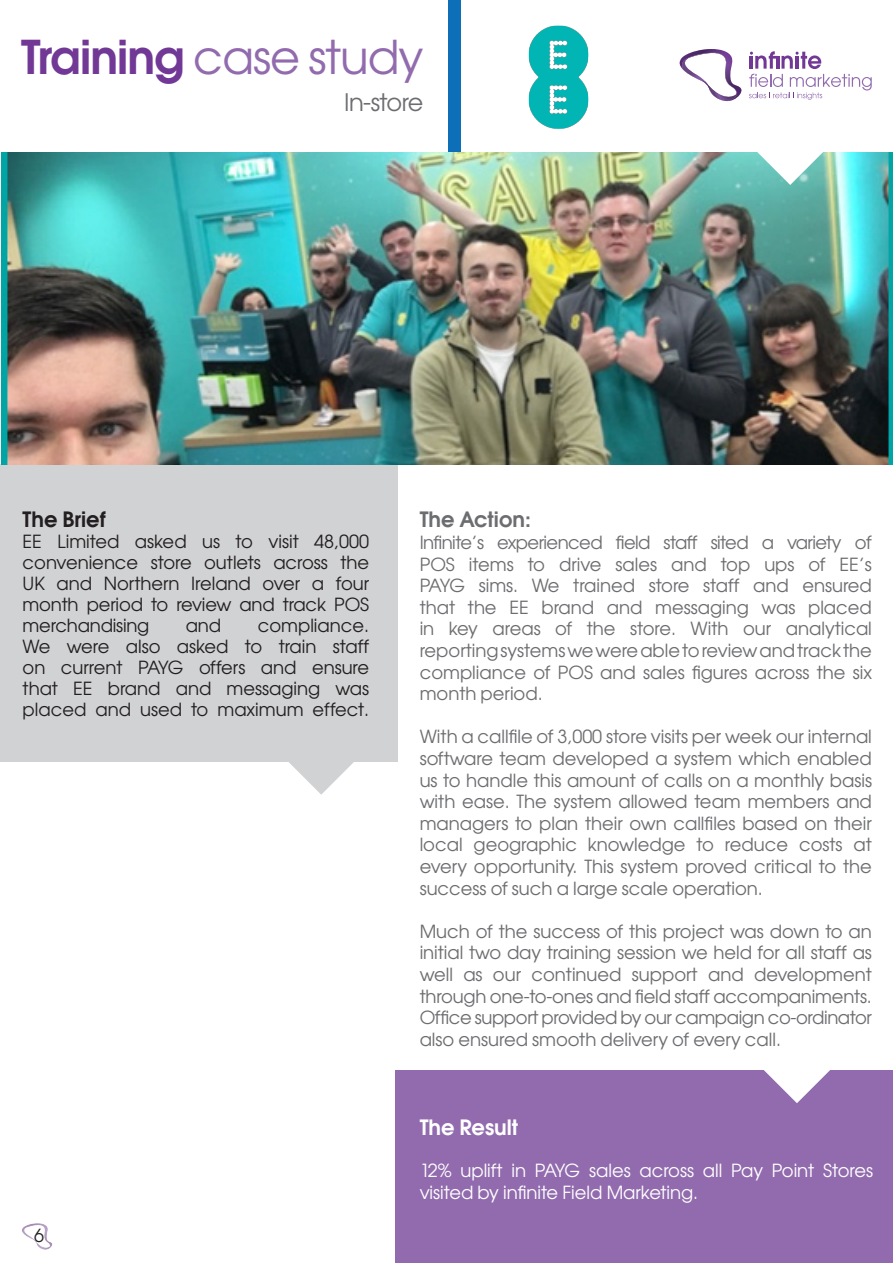
<style>
.page{position:relative;width:893px;height:1263px;background:#fff}
.page>*{position:absolute;margin:0;border:0;box-sizing:border-box;transform-origin:0 0}
.t1{font:46.35px "Avant Garde Gothic ITC";letter-spacing:-.02em;color:#916bae}
.t2{font:24px "Avant Garde Gothic ITC";letter-spacing:-.02em;color:#6c6d70}
.t3{font:21px "Avant Garde Gothic ITC Dm";color:#6c6d70}
.t4{font:21px "Avant Garde Gothic ITC Dm";color:#fff}
.t5{font:21px "Avant Garde Gothic ITC Dm";color:#231f20}
.t6{font:18px/21.6px "Avant Garde Gothic ITC";color:#6c6d70;text-align:justify}
.t7{font:18px/21px "Avant Garde Gothic ITC";letter-spacing:-.01em;color:#231f20;text-align:justify}
.t8{font:18px/21.6px "Avant Garde Gothic ITC";color:#fff}
.s1{font-family:"Avant Garde Gothic ITC Dm";color:#713896}
</style>
<div class="page">
<div style="left:396px;top:1070px;width:497px;height:193px;background:#916bae"></div>
<div style="left:448px;top:0;width:13px;height:152px;background:#0c6fb8"></div>
<div style="left:0;top:464px;width:398px;height:297px;background:#d1d2d4"></div>
<img style="left:1px;top:152px;width:892px;height:313px">
<svg style="left:248px;top:761px;width:148px;height:34px"></svg>
<img style="left:528px;top:25px;width:61px;height:104px">
<svg style="left:764px;top:1070px;width:66px;height:33px"></svg>
<img style="left:22px;top:1223px;width:31px;height:27px">
<svg style="left:674px;top:49px;width:198px;height:136px"></svg>
<p class="t1" style="left:21px;top:28px;width:404px"><span class="s1">Training</span> case study</p>
<p class="t2" style="left:344px;top:87px;width:81px">In-store</p>
<p class="t5" style="left:23px;top:506px;width:85px">The Brief</p>
<p class="t7" style="left:23px;top:531px;width:348px">EE Limited asked us to visit 48,000 convenience store outlets across the UK and Northern Ireland over a four month period to review and track POS merchandising</p>
<p class="t7" style="left:23px;top:615px;width:348px;text-indent:235px">compliance.<br>We were also asked to train staff on current PAYG offers and ensure that EE brand and messaging was placed and used to maximum effect.</p>
<p class="t7" style="left:186px;top:615px;width:37px">and</p>
<p class="t7" style="left:34px;top:1224px;width:11px">6</p>
<p class="t3" style="left:420px;top:506px;width:113px">The Action:</p>
<p class="t6" style="left:420px;top:531px;width:454px">Infinite’s experienced field staff sited a variety of POS items to drive sales and top ups of EE’s PAYG sims. We trained store staff and ensured that the EE brand and messaging was placed in key areas of the store. With our analytical reporting systems we were able to review and track the compliance of POS and sales figures across the six month period.</p>
<p class="t6" style="left:420px;top:726px;width:454px">With a callfile of 3,000 store visits per week our internal software team developed a system which enabled us to handle this amount of calls on a monthly basis with ease. The system allowed team members and managers to plan their own callfiles based on their local geographic knowledge to reduce costs at every opportunity. This system proved critical to the success of such a large scale operation.</p>
<p class="t6" style="left:420px;top:920px;width:454px">Much of the success of this project was down to an initial two day training session we held for all staff as well as our continued support and development through one-to-ones and field staff accompaniments.<br>Office support provided by our campaign co-ordinator also ensured smooth delivery of every call.</p>
<p class="t4" style="left:420px;top:1113px;width:100px">The Result</p>
<p class="t8" style="left:420px;top:1160px;width:455px">12% uplift in PAYG sales across all Pay Point Stores visited by infinite Field Marketing.</p>
</div>
